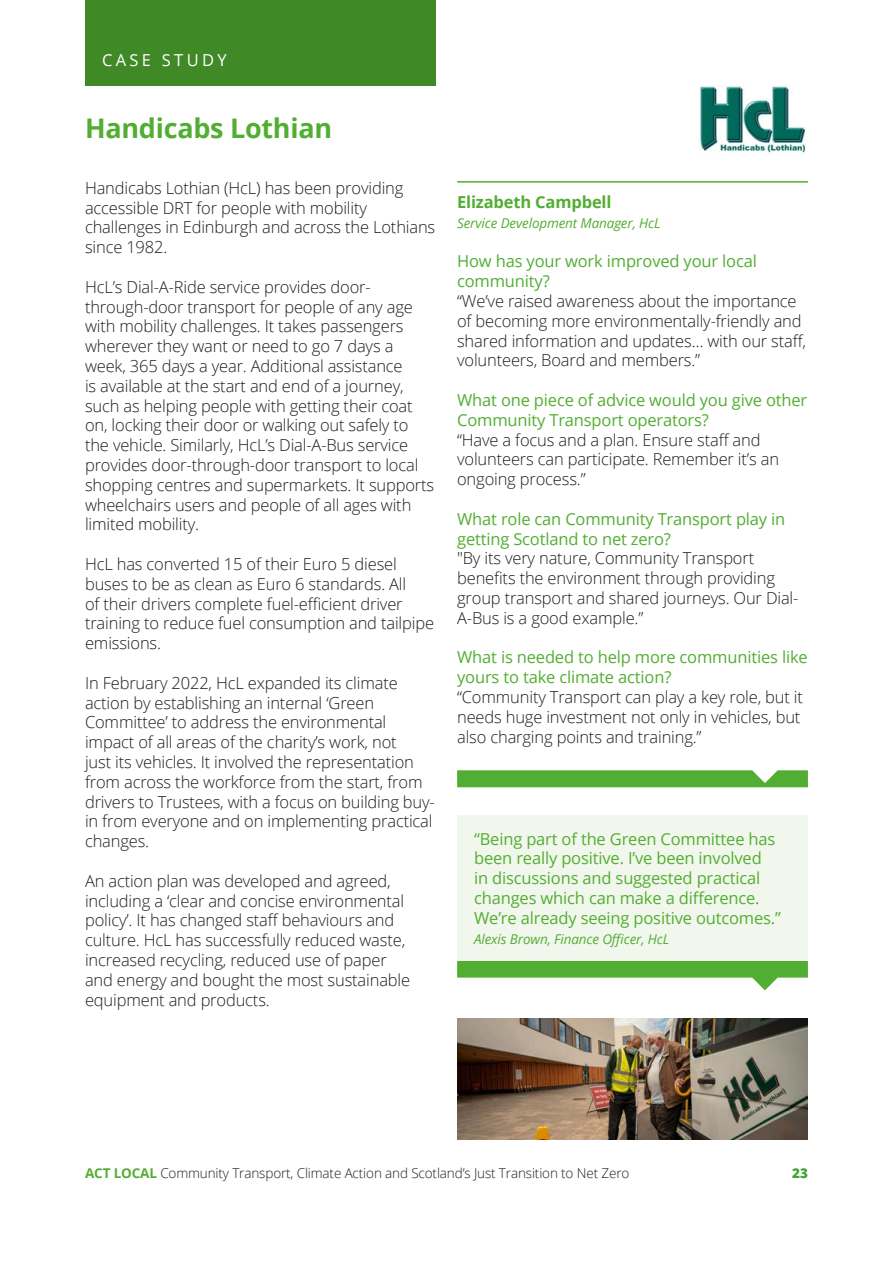
<style>
.page{position:relative;width:893px;height:1263px;background:#fff}
.page>*{position:absolute;margin:0;border:0;box-sizing:border-box;transform-origin:0 0}
.t1{font:700 27px "Open Sans";letter-spacing:-.01em;color:#52ae32}
.t2{font:300 16.5px/19.8px "Open Sans";letter-spacing:-.01em;color:#1d1d1b}
.t3{font:16.5px/19.8px "Open Sans";letter-spacing:-.01em;color:#52ae32}
.t4{font:700 16.5px "Open Sans";letter-spacing:-.01em;color:#52ae32}
.t5{font:16.5px "Open Sans";letter-spacing:.2em;color:#fff}
.t6{font:300 13.5px "Open Sans";letter-spacing:-.01em;color:#1d1d1b}
.t7{font:italic 13.5px "Open Sans";letter-spacing:-.01em;color:#52ae32}
.t8{font:800 13.5px "Open Sans";color:#3fa535}
.s1{font-weight:700;color:#52ae32}
</style>
<div class="page">
<img style="left:698px;top:85px;width:108px;height:69px">
<img style="left:457px;top:1018px;width:351px;height:122px">
<hr style="left:457px;top:181px;width:351px;height:2px;background:#52ae32">
<svg style="left:457px;top:770px;width:351px;height:17px;background:#59b13b"></svg>
<svg style="left:457px;top:960px;width:351px;height:30px"></svg>
<div style="left:457px;top:815px;width:351px;height:145px;background:#f2f7ed"></div>
<div style="left:85px;top:0;width:351px;height:85px;background:#408927"></div>
<p class="t5" style="left:102px;top:49px;width:126px">CASE STUDY</p>
<h1 class="t1" style="left:85px;top:110px;width:249px">Handicabs Lothian</h1>
<p class="t2" style="left:85px;top:177px;width:352px">Handicabs Lothian (HcL) has been providing accessible DRT for people with mobility challenges in Edinburgh and across the Lothians since 1982.</p>
<p class="t2" style="left:85px;top:276px;width:351px">HcL’s Dial-A-Ride service provides door&shy;through-door transport for people of any age with mobility challenges. It takes passengers wherever they want or need to go 7 days a week, 365 days a year. Additional assistance<br>is available at the start and end of a journey, such as helping people with getting their coat on, locking their door or walking out safely to the vehicle. Similarly, HcL’s Dial-A-Bus service provides door-through-door transport to local shopping centres and supermarkets. It supports wheelchairs users and people of all ages with limited mobility.</p>
<p class="t2" style="left:85px;top:554px;width:350px">HcL has converted 15 of their Euro 5 diesel buses to be as clean as Euro 6 standards. All<br>of their drivers complete fuel-efficient driver training to reduce fuel consumption and tailpipe emissions.</p>
<p class="t2" style="left:85px;top:672px;width:351px">In February 2022, HcL expanded its climate action by establishing an internal ‘Green Committee’ to address the environmental impact of all areas of the charity’s work, not<br>just its vehicles. It involved the representation from across the workforce from the start, from drivers to Trustees, with a focus on building buy&shy;in from everyone and on implementing practical changes.</p>
<p class="t2" style="left:85px;top:870px;width:327px">An action plan was developed and agreed, including a ‘clear and concise environmental policy’. It has changed staff behaviours and culture. HcL has successfully reduced waste, increased recycling, reduced use of paper and energy and bought the most sustainable equipment and products.</p>
<p class="t4" style="left:457px;top:190px;width:156px">Elizabeth Campbell</p>
<p class="t7" style="left:457px;top:214px;width:205px">Service Development Manager, HcL</p>
<p class="t3" style="left:457px;top:251px;width:301px">How has your work improved your local community?</p>
<p class="t2" style="left:457px;top:291px;width:350px">“We’ve raised awareness about the importance of becoming more environmentally-friendly and shared information and updates… with our staff, volunteers, Board and members.”</p>
<p class="t3" style="left:457px;top:390px;width:352px">What one piece of advice would you give other<br>Community Transport operators?</p>
<p class="t2" style="left:457px;top:429px;width:323px">“Have a focus and a plan. Ensure staff and volunteers can participate. Remember it’s an ongoing process.”</p>
<p class="t3" style="left:457px;top:508px;width:330px">What role can Community Transport play in getting Scotland to net zero?</p>
<p class="t2" style="left:457px;top:548px;width:343px">"By its very nature, Community Transport benefits the environment through providing group transport and shared journeys. Our Dial-A-Bus is a good example.”</p>
<p class="t3" style="left:457px;top:647px;width:352px">What is needed to help more communities like yours to take climate action?</p>
<p class="t2" style="left:457px;top:687px;width:347px">“Community Transport can play a key role, but it needs huge investment not only in vehicles, but also charging points and training.”</p>
<p class="t3" style="left:474px;top:828px;width:308px">“Being part of the Green Committee has been really positive. I’ve been involved<br>in discussions and suggested practical changes which can make a difference.<br>We’re already seeing positive outcomes.”</p>
<p class="t7" style="left:474px;top:929px;width:197px">Alexis Brown, Finance Officer, HcL</p>
<p class="t6" style="left:85px;top:1164px;width:546px"><span class="s1">ACT LOCAL</span> Community Transport, Climate Action and Scotland’s Just Transition to Net Zero</p>
<p class="t8" style="left:792px;top:1163px;width:17px">23</p>
</div>
